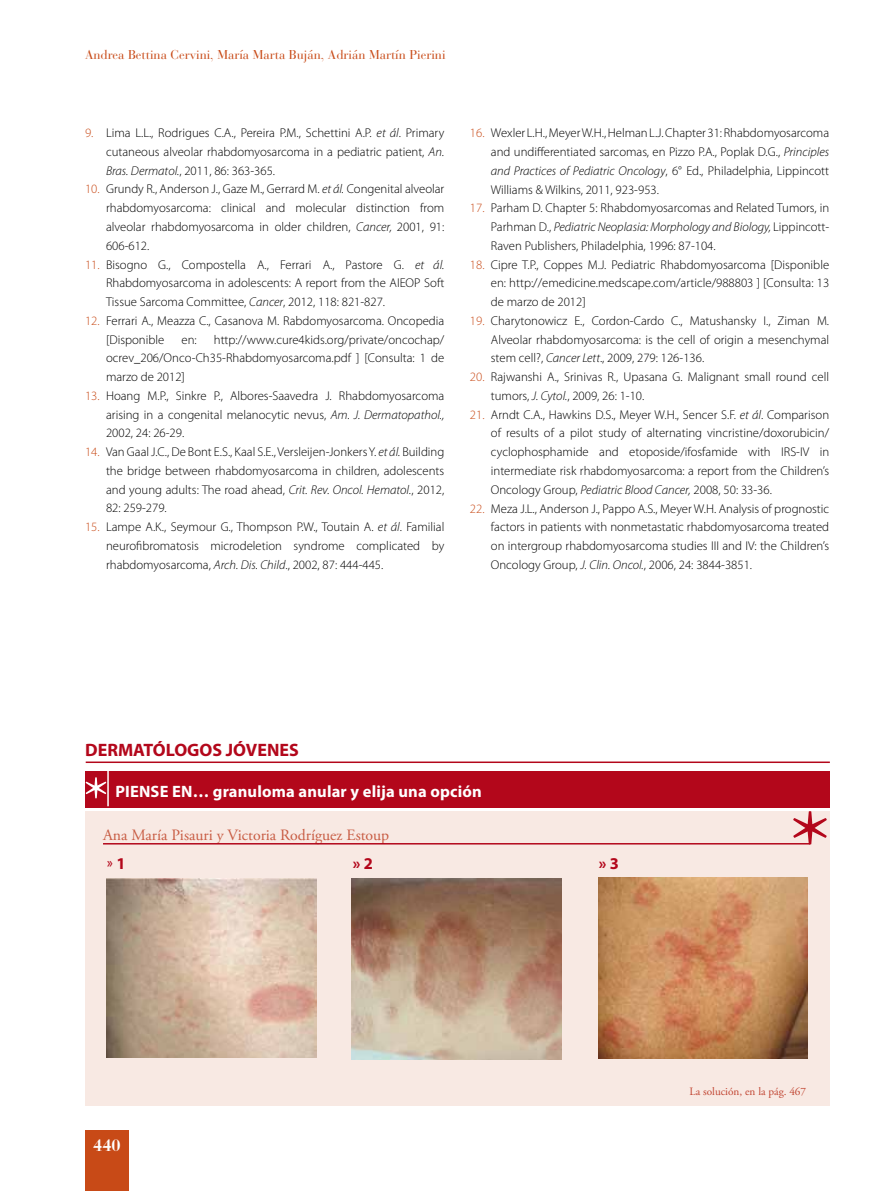
<style>
.page{position:relative;width:893px;height:1191px;background:#fff}
.page>*{position:absolute;margin:0;border:0;box-sizing:border-box;transform-origin:0 0}
.t1{font:700 18px "Myriad Pro";color:#b3071b}
.t2{font:700 16.5px "Myriad Pro";letter-spacing:.01em;color:#fff}
.t3{font:700 16.5px "Myriad Pro";color:#b3071b}
.t4{font:700 16.5px "Bauer Bodoni";color:#fff}
.t5{font:300 16.5px "Volvo Sans";color:#b3071b}
.t6{font:15.75px "Adobe Garamond Pro";color:#c85c43}
.t7{font:300 12.75px/18.8px "Myriad Pro";color:#000;text-align:justify}
.t8{font:12.75px "Bauer Bodoni";color:#c84a17}
.t9{font:11.25px "Adobe Garamond Pro";color:#c14532}
.s1{color:#c84a17}
.s2{font-style:italic}
.s3{font-family:"Myriad Pro";font-weight:700}
</style>
<div class="page">
<div style="left:85px;top:1130px;width:44px;height:61px;background:#c84a17"></div>
<div style="left:86px;top:811px;width:744px;height:294px;background:#f8e9e3"></div>
<div style="left:86px;top:772px;width:744px;height:36px;background:#b3071b"></div>
<svg style="left:86px;top:777px;width:20px;height:21px"></svg>
<hr style="left:107px;top:770px;width:2px;height:36px;background:#fff">
<svg style="left:793px;top:811px;width:34px;height:33px"></svg>
<hr style="left:103px;top:843px;width:707px;height:1px;background:#b3071b">
<hr style="left:86px;top:761px;width:744px;height:2px;background:#b3071b">
<img style="left:106px;top:878px;width:210px;height:179px">
<img style="left:598px;top:877px;width:210px;height:181px">
<img style="left:351px;top:878px;width:210px;height:181px">
<p class="t8" style="left:85px;top:47px;width:362px">Andrea Bettina Cervini, María Marta Buján, Adrián Martín Pierini</p>
<p class="t7" style="left:106px;top:123px;width:340px;text-indent:-21px"><span class="s1">9.</span> Lima L.L., Rodrigues C.A., Pereira P.M., Schettini A.P. <span class="s2">et ál</span>. Primary cutaneous alveolar rhabdomyosarcoma in a pediatric patient, <span class="s2">An.<br>Bras. Dermatol.</span>, 2011, 86: 363-365.</p>
<p class="t7" style="left:106px;top:180px;width:340px;text-indent:-21px"><span class="s1">10.</span> Grundy R., Anderson J., Gaze M., Gerrard M. <span class="s2">et ál.</span> Congenital alveolar rhabdomyosarcoma: clinical and molecular distinction from alveolar rhabdomyosarcoma in older children, <span class="s2">Cancer,</span> 2001, 91:<br>606-612.</p>
<p class="t7" style="left:106px;top:255px;width:340px;text-indent:-21px"><span class="s1">11.</span> Bisogno G., Compostella A., Ferrari A., Pastore G. <span class="s2">et ál.<br></span>Rhabdomyosarcoma in adolescents: A report from the AIEOP Soft Tissue Sarcoma Committee, <span class="s2">Cancer</span>, 2012, 118: 821-827.</p>
<p class="t7" style="left:106px;top:311px;width:340px;text-indent:-21px"><span class="s1">12.</span> Ferrari A., Meazza C., Casanova M. Rabdomyosarcoma. Oncopedia [Disponible</p>
<p class="t7" style="left:106px;top:330px;width:340px;text-indent:108px">http://www.cure4kids.org/private/oncochap/ ocrev_206/Onco-Ch35-Rhabdomyosarcoma.pdf ] [Consulta: 1 de marzo de 2012]</p>
<p class="t7" style="left:106px;top:386px;width:340px;text-indent:-21px"><span class="s1">13.</span> Hoang M.P., Sinkre P., Albores-Saavedra J. Rhabdomyosarcoma arising in a congenital melanocytic nevus, <span class="s2">Am. J. Dermatopathol., </span>2002, 24: 26-29.</p>
<p class="t7" style="left:106px;top:442px;width:340px;text-indent:-21px"><span class="s1">14.</span> Van Gaal J.C., De Bont E.S., Kaal S.E., Versleijen-Jonkers Y. <span class="s2">et ál.</span> Building the bridge between rhabdomyosarcoma in children, adolescents and young adults: The road ahead, <span class="s2">Crit. Rev. Oncol. Hematol.</span>, 2012, 82: 259-279.</p>
<p class="t7" style="left:106px;top:517px;width:340px;text-indent:-21px"><span class="s1">15.</span> Lampe A.K., Seymour G., Thompson P.W., Toutain A. <span class="s2">et ál</span>. Familial neurofibromatosis microdeletion syndrome complicated by rhabdomyosarcoma, <span class="s2">Arch. Dis. Child</span>., 2002, 87: 444-445.</p>
<p class="t7" style="left:181px;top:330px;width:17px">en:</p>
<p class="t7" style="left:491px;top:123px;width:340px;text-indent:-21px"><span class="s1">16.</span> Wexler L.H., Meyer W.H., Helman L.J. Chapter 31: Rhabdomyosarcoma and undifferentiated sarcomas, en Pizzo P.A., Poplak D.G., <span class="s2">Principles and Practices of Pediatric Oncology</span>, 6° Ed., Philadelphia, Lippincott Williams &amp; Wilkins, 2011, 923-953.</p>
<p class="t7" style="left:491px;top:199px;width:340px;text-indent:-21px"><span class="s1">17.</span> Parham D. Chapter 5: Rhabdomyosarcomas and Related Tumors, in Parhman D., <span class="s2">Pediatric Neoplasia: Morphology and Biology,</span> Lippincott-Raven Publishers, Philadelphia, 1996: 87-104.</p>
<p class="t7" style="left:491px;top:255px;width:340px;text-indent:-21px"><span class="s1">18.</span> Cipre T.P., Coppes M.J. Pediatric Rhabdomyosarcoma [Disponible en: http://emedicine.medscape.com/article/988803 ] [Consulta: 13 de marzo de 2012]</p>
<p class="t7" style="left:491px;top:311px;width:340px;text-indent:-21px"><span class="s1">19.</span> Charytonowicz E., Cordon-Cardo C., Matushansky I., Ziman M.<br>Alveolar rhabdomyosarcoma: is the cell of origin a mesenchymal stem cell?, <span class="s2">Cancer Lett</span>., 2009, 279: 126-136.</p>
<p class="t7" style="left:491px;top:367px;width:340px;text-indent:-21px"><span class="s1">20.</span> Rajwanshi A., Srinivas R., Upasana G. Malignant small round cell tumors, <span class="s2">J. Cytol.</span>, 2009, 26: 1-10.</p>
<p class="t7" style="left:491px;top:405px;width:340px;text-indent:-21px"><span class="s1">21.</span> Arndt C.A., Hawkins D.S., Meyer W.H., Sencer S.F. <span class="s2">et ál</span>. Comparison of results of a pilot study of alternating vincristine/doxorubicin/ cyclophosphamide and etoposide/ifosfamide with IRS-IV in intermediate risk rhabdomyosarcoma: a report from the Children’s Oncology Group, <span class="s2">Pediatric Blood Cancer,</span> 2008, 50: 33-36.</p>
<p class="t7" style="left:491px;top:499px;width:340px;text-indent:-21px"><span class="s1">22.</span> Meza J.L., Anderson J., Pappo A.S., Meyer W.H. Analysis of prognostic factors in patients with nonmetastatic rhabdomyosarcoma treated on intergroup rhabdomyosarcoma studies III and IV: the Children’s Oncology Group, <span class="s2">J. Clin. Oncol.</span>, 2006, 24: 3844-3851.</p>
<h1 class="t1" style="left:85px;top:738px;width:215px">DERMATÓLOGOS JÓVENES</h1>
<p class="t2" style="left:115px;top:781px;width:368px">PIENSE EN… granuloma anular y elija una opción</p>
<p class="t6" style="left:103px;top:826px;width:288px">Ana María Pisauri y Victoria Rodríguez Estoup</p>
<p class="t5" style="left:107px;top:853px;width:20px">» <span class="s3">1</span></p>
<p class="t3" style="left:353px;top:852px;width:22px">» 2</p>
<p class="t3" style="left:599px;top:852px;width:22px">» 3</p>
<p class="t4" style="left:93px;top:1135px;width:29px">440</p>
<p class="t9" style="left:689px;top:1085px;width:118px">La solución, en la pág. 467</p>
</div>
